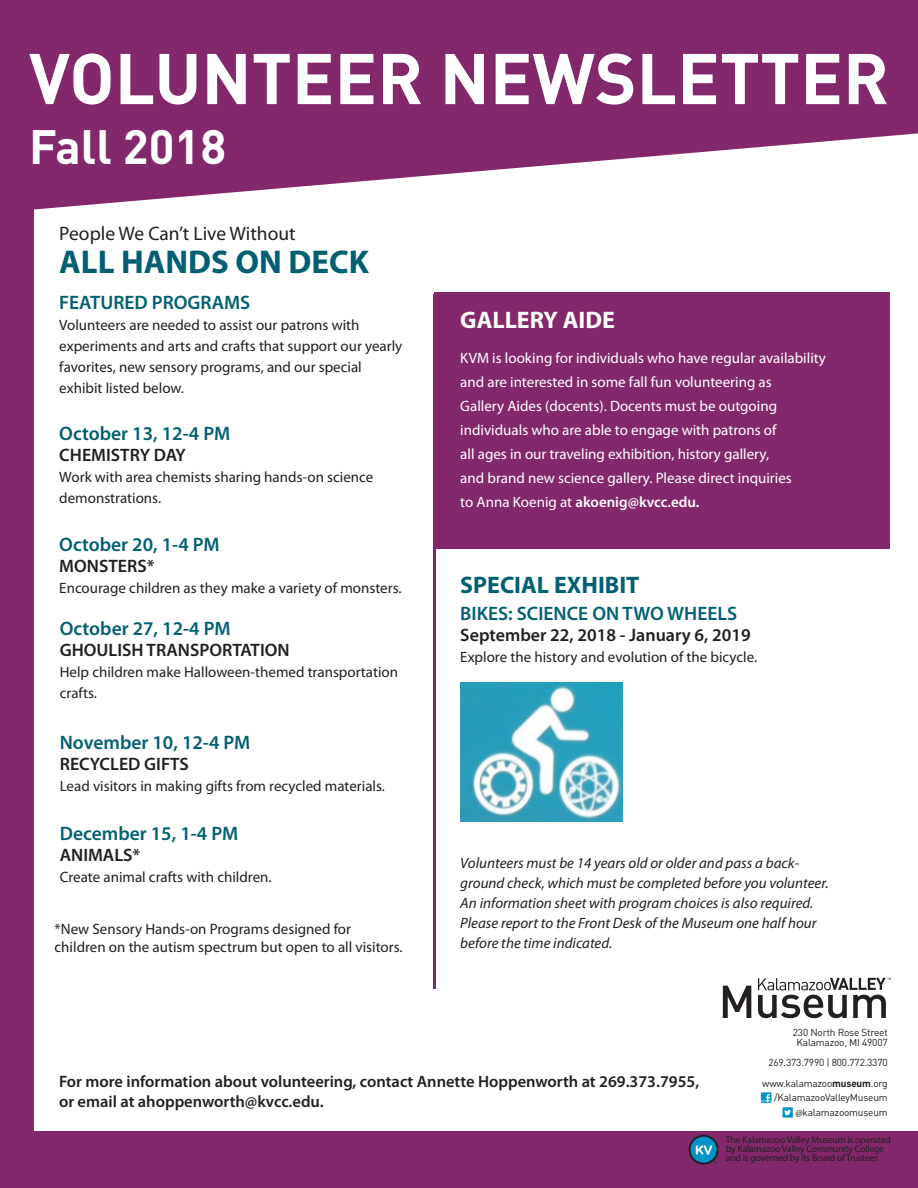
<style>
.page{position:relative;width:918px;height:1188px;background:#fff}
.page>*{position:absolute;margin:0;border:0;box-sizing:border-box;transform-origin:0 0}
.t1{font:700 70.5px "DIN Pro";color:#fff}
.t2{font:700 47.55px "DIN Pro";color:#fff}
.t3{font:700 33px "Myriad Pro";color:#006072}
.t4{font:700 24px "Myriad Pro";color:#006072}
.t5{font:700 24px "Myriad Pro";color:#fff}
.t6{font:600 19.5px "Myriad Pro";color:#006072}
.t7{font:19.5px "Myriad Pro";color:#231f20}
.t8{font:600 18px "Myriad Pro";color:#231f20}
.t9{font:600 16.5px "Myriad Pro";color:#231f20}
.t10{font:15px/21px "Myriad Pro";color:#231f20}
.t11{font:15px/24px "Myriad Pro";color:#fff}
.t12{font:italic 15px/20.1px "Myriad Pro";color:#231f20}
.t13{font:10.05px/10.1px "DIN Pro";letter-spacing:-.02em;color:#231f20;text-align:center}
.t14{font:9.75px/9.1px "Myriad Pro";letter-spacing:-.02em;color:#231f20}
.s1{font-weight:600}
.s2{font-weight:700}
.s3{font-family:"Myriad Pro"}
</style>
<div class="page">
<svg style="left:0;top:0;width:918px;height:212px;fill:#83296b"></svg>
<hr style="left:433px;top:294px;width:2px;height:695px;background:#83296b">
<div style="left:434px;top:293px;width:456px;height:256px;background:#83296b"></div>
<div style="left:0;top:1132px;width:918px;height:56px;background:#83296b"></div>
<div style="left:0;top:204px;width:33px;height:945px;background:#83296b"></div>
<svg style="left:689px;top:1135px;width:30px;height:30px"></svg>
<svg style="left:689px;top:1135px;width:29px;height:29px"></svg>
<svg style="left:723px;top:986px;width:28px;height:32px"></svg>
<svg style="left:758px;top:978px;width:133px;height:40px"></svg>
<div style="left:761px;top:1092px;width:10px;height:11px;background:#0094ca"></div>
<svg style="left:762px;top:1094px;width:9px;height:8px"></svg>
<div style="left:783px;top:1107px;width:10px;height:11px;background:#0094ca"></div>
<svg style="left:784px;top:1110px;width:7px;height:5px"></svg>
<img style="left:460px;top:683px;width:162px;height:138px">
<p class="t1" style="left:29px;top:31px;width:862px">VOLUNTEER NEWSLETTER</p>
<p class="t2" style="left:29px;top:114px;width:199px">Fall 2018</p>
<p class="t7" style="left:59px;top:221px;width:238px">People We Can’t Live Without</p>
<p class="t3" style="left:59px;top:240px;width:311px">ALL HANDS ON DECK</p>
<p class="t6" style="left:59px;top:290px;width:193px">FEATURED PROGRAMS</p>
<p class="t10" style="left:59px;top:314px;width:345px">Volunteers are needed to assist our patrons with experiments and arts and crafts that support our yearly favorites, new sensory programs, and our special</p>
<p class="t10" style="left:59px;top:377px;width:126px">exhibit listed below.</p>
<p class="t6" style="left:59px;top:421px;width:172px">October 13, 12-4 PM</p>
<p class="t8" style="left:59px;top:443px;width:128px">CHEMISTRY DAY</p>
<p class="t10" style="left:59px;top:466px;width:316px">Work with area chemists sharing hands-on science demonstrations.</p>
<p class="t6" style="left:59px;top:532px;width:162px">October 20, 1-4 PM</p>
<p class="t8" style="left:59px;top:554px;width:97px">MONSTERS*</p>
<p class="t10" style="left:59px;top:577px;width:344px">Encourage children as they make a variety of monsters.</p>
<p class="t6" style="left:60px;top:616px;width:172px">October 27, 12-4 PM</p>
<p class="t8" style="left:60px;top:638px;width:231px">GHOULISH TRANSPORTATION</p>
<p class="t10" style="left:60px;top:661px;width:340px">Help children make Halloween-themed transportation crafts.</p>
<p class="t6" style="left:60px;top:730px;width:192px">November 10, 12-4 PM</p>
<p class="t8" style="left:60px;top:752px;width:131px">RECYCLED GIFTS</p>
<p class="t10" style="left:60px;top:775px;width:327px">Lead visitors in making gifts from recycled materials.</p>
<p class="t6" style="left:60px;top:821px;width:180px">December 15, 1-4 PM</p>
<p class="t8" style="left:60px;top:843px;width:82px">ANIMALS*</p>
<p class="t10" style="left:60px;top:866px;width:213px">Create animal crafts with children.</p>
<p class="t10" style="left:55px;top:918px;width:298px">*New Sensory Hands-on Programs designed for</p>
<p class="t10" style="left:55px;top:936px;width:349px">children on the autism spectrum but open to all visitors.</p>
<p class="t5" style="left:460px;top:304px;width:156px">GALLERY AIDE</p>
<p class="t11" style="left:460px;top:346px;width:367px">KVM is looking for individuals who have regular availability and are interested in some fall fun volunteering as<br>Gallery Aides (docents). Docents must be outgoing individuals who are able to engage with patrons of<br>all ages in our traveling exhibition, history gallery,<br>and brand new science gallery. Please direct inquiries<br>to Anna Koenig at <span class="s1">akoenig@kvcc.edu.</span></p>
<p class="t4" style="left:460px;top:569px;width:181px">SPECIAL EXHIBIT</p>
<p class="t6" style="left:460px;top:601px;width:278px">BIKES: SCIENCE ON TWO WHEELS</p>
<p class="t8" style="left:460px;top:623px;width:292px">September 22, 2018 - January 6, 2019</p>
<p class="t10" style="left:460px;top:646px;width:298px">Explore the history and evolution of the bicycle.</p>
<p class="t12" style="left:460px;top:852px;width:370px">Volunteers must be 14 years old or older and pass a back&shy;ground check, which must be completed before you volunteer.<br>An information sheet with program choices is also required.<br>Please report to the Front Desk of the Museum one half hour before the time indicated.</p>
<p class="t9" style="left:59px;top:1071px;width:642px">For more information about volunteering, contact Annette Hoppenworth at 269.373.7955,</p>
<p class="t9" style="left:59px;top:1091px;width:266px">or email at ahoppenworth@kvcc.edu.</p>
<p class="t13" style="left:793px;top:1027px;width:96px">230 North Rose Street<br>Kalamazoo, MI 49007</p>
<p class="t13" style="left:768px;top:1057px;width:121px">269.373.7990 | 800.772.3370</p>
<p class="t13" style="left:762px;top:1078px;width:127px">www.kalamazoo<span class="s2">museum</span>.org</p>
<p class="t13" style="left:774px;top:1092px;width:115px">/KalamazooValleyMuseum</p>
<p class="t13" style="left:795px;top:1107px;width:94px"><span class="s3">@</span>kalamazoomuseum</p>
<p class="t14" style="left:726px;top:1135px;width:167px">The Kalamazoo Valley Museum is operated by Kalamazoo Valley Community College and is governed by its Board of Trustees</p>
</div>
